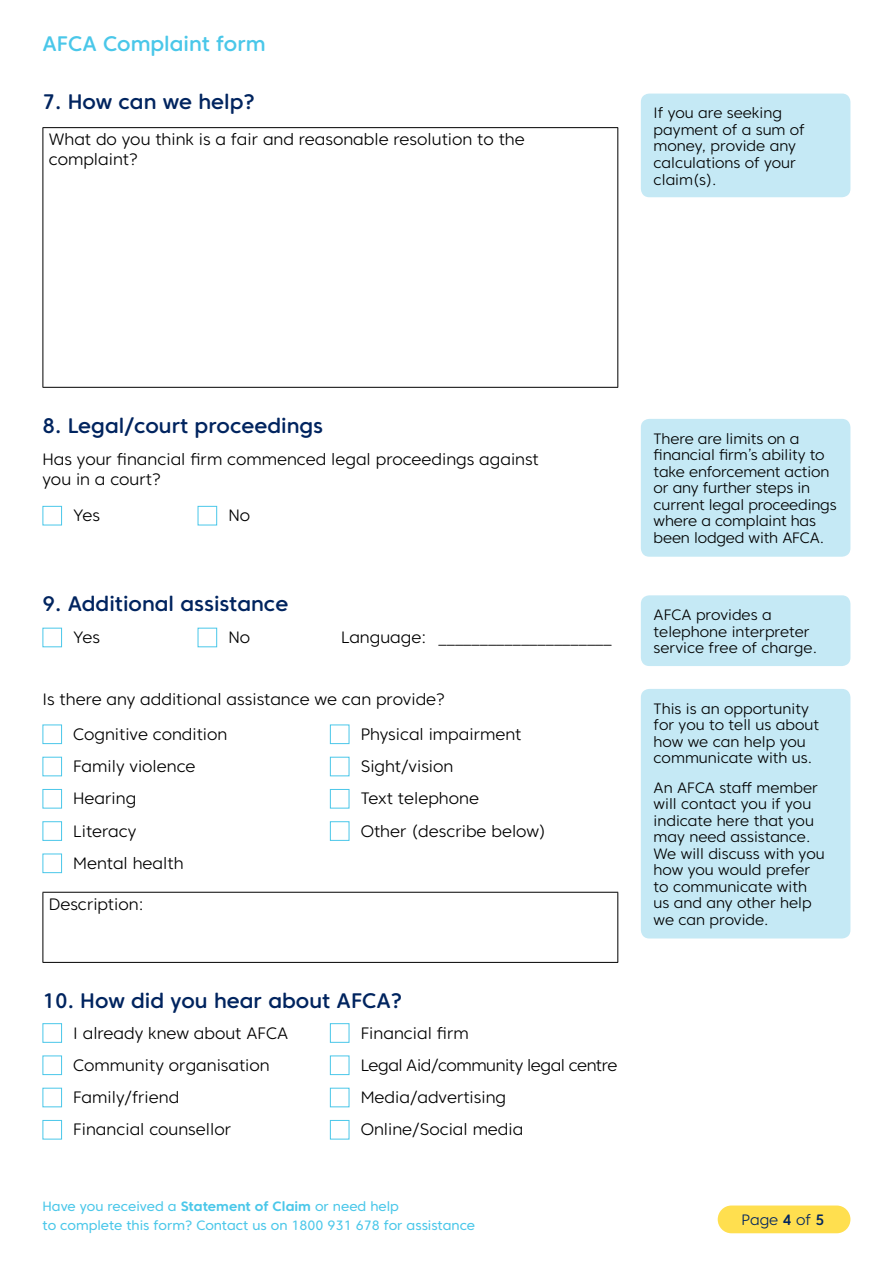
<style>
.page{position:relative;width:893px;height:1263px;background:#fff}
.page>*{position:absolute;margin:0;border:0;box-sizing:border-box;transform-origin:0 0}
.Heading_1{font:500 21px "Core Sans CR 55";color:#00245f}
.t1{font:500 21px "Core Sans CR 55";color:#4ac7e9}
.Body_copy{font:300 16.5px/19.5px "Core Sans CR 35";color:#000}
.Body_copy-2{font:300 16.5px "Core Sans CR 35";letter-spacing:-.025em;color:#000}
.Body_copy_small{font:300 15px/16.5px "Core Sans CR 35";color:#000}
.t2{font:300 15px "Core Sans CR 35";letter-spacing:-.005em;color:#00245f}
.t3{font:13.5px/19.5px "Core Sans CR 45";color:#4ac7e9}
.s1{font-family:"Core Sans CR 65";font-weight:700}
.s2{font-family:"Core Sans CR 55";font-weight:500}
</style>
<div class="page">
<div style="left:718px;top:1205px;width:132px;height:28px;background:#ffdf4f;border-radius:14px"></div>
<hr style="left:43px;top:127px;width:575px;height:1px;background:#000">
<hr style="left:43px;top:128px;width:1px;height:259px;background:#000">
<hr style="left:617px;top:128px;width:1px;height:259px;background:#000">
<hr style="left:43px;top:387px;width:575px;height:1px;background:#000">
<hr style="left:43px;top:892px;width:575px;height:1px;background:#000">
<hr style="left:43px;top:893px;width:1px;height:69px;background:#000">
<hr style="left:617px;top:893px;width:1px;height:69px;background:#000">
<hr style="left:43px;top:962px;width:575px;height:1px;background:#000">
<div style="left:43px;top:506px;width:19px;height:19px;border:1px solid #4ac7e9"></div>
<div style="left:198px;top:506px;width:19px;height:19px;border:1px solid #4ac7e9"></div>
<div style="left:43px;top:628px;width:19px;height:19px;border:1px solid #4ac7e9"></div>
<div style="left:198px;top:628px;width:19px;height:19px;border:1px solid #4ac7e9"></div>
<div style="left:43px;top:724px;width:19px;height:20px;border:1px solid #4ac7e9"></div>
<div style="left:43px;top:757px;width:19px;height:19px;border:1px solid #4ac7e9"></div>
<div style="left:43px;top:789px;width:19px;height:19px;border:1px solid #4ac7e9"></div>
<div style="left:43px;top:821px;width:19px;height:20px;border:1px solid #4ac7e9"></div>
<div style="left:43px;top:853px;width:19px;height:20px;border:1px solid #4ac7e9"></div>
<div style="left:330px;top:724px;width:19px;height:20px;border:1px solid #4ac7e9"></div>
<div style="left:330px;top:757px;width:19px;height:19px;border:1px solid #4ac7e9"></div>
<div style="left:330px;top:789px;width:19px;height:19px;border:1px solid #4ac7e9"></div>
<div style="left:330px;top:821px;width:19px;height:20px;border:1px solid #4ac7e9"></div>
<div style="left:43px;top:1023px;width:19px;height:20px;border:1px solid #4ac7e9"></div>
<div style="left:43px;top:1055px;width:19px;height:20px;border:1px solid #4ac7e9"></div>
<div style="left:43px;top:1088px;width:19px;height:19px;border:1px solid #4ac7e9"></div>
<div style="left:43px;top:1120px;width:19px;height:19px;border:1px solid #4ac7e9"></div>
<div style="left:330px;top:1023px;width:19px;height:20px;border:1px solid #4ac7e9"></div>
<div style="left:330px;top:1055px;width:19px;height:20px;border:1px solid #4ac7e9"></div>
<div style="left:330px;top:1088px;width:19px;height:19px;border:1px solid #4ac7e9"></div>
<div style="left:330px;top:1120px;width:19px;height:19px;border:1px solid #4ac7e9"></div>
<div style="left:641px;top:94px;width:209px;height:103px;background:#c5e9f5;border-radius:9px"></div>
<div style="left:641px;top:419px;width:209px;height:138px;background:#c5e9f5;border-radius:9px"></div>
<div style="left:641px;top:595px;width:209px;height:71px;background:#c5e9f5;border-radius:9px"></div>
<div style="left:641px;top:689px;width:209px;height:249px;background:#c5e9f5;border-radius:9px"></div>
<h1 class="t1" style="left:43px;top:31px;width:225px">AFCA Complaint form</h1>
<p class="Heading_1" style="left:43px;top:88px;width:214px">7. How can we help?</p>
<p class="Body_copy" style="left:49px;top:130px;width:477px">What do you think is a fair and reasonable resolution to the complaint?</p>
<p class="Body_copy_small" style="left:654px;top:105px;width:153px">If you are seeking payment of a sum of money, provide any calculations of your claim(s).</p>
<p class="Heading_1" style="left:43px;top:412px;width:282px">8. Legal/court proceedings</p>
<p class="Body_copy" style="left:43px;top:450px;width:498px">Has your financial firm commenced legal proceedings against you in a court?</p>
<p class="Body_copy" style="left:73px;top:506px;width:28px">Yes</p>
<p class="Body_copy" style="left:228px;top:506px;width:23px">No</p>
<p class="Heading_1" style="left:43px;top:590px;width:247px">9. Additional assistance</p>
<p class="Body_copy" style="left:73px;top:627px;width:28px">Yes</p>
<p class="Body_copy" style="left:228px;top:627px;width:23px">No</p>
<p class="Body_copy" style="left:341px;top:627px;width:272px">Language: _____________________</p>
<p class="Body_copy" style="left:43px;top:689px;width:404px">Is there any additional assistance we can provide?</p>
<p class="Body_copy" style="left:73px;top:724px;width:156px">Cognitive condition</p>
<p class="Body_copy" style="left:73px;top:756px;width:124px">Family violence</p>
<p class="Body_copy" style="left:73px;top:789px;width:65px">Hearing</p>
<p class="Body_copy" style="left:73px;top:821px;width:65px">Literacy</p>
<p class="Body_copy" style="left:73px;top:853px;width:112px">Mental health</p>
<p class="Body_copy" style="left:361px;top:724px;width:162px">Physical impairment</p>
<p class="Body_copy" style="left:361px;top:756px;width:94px">Sight/vision</p>
<p class="Body_copy" style="left:361px;top:789px;width:120px">Text telephone</p>
<p class="Body_copy" style="left:361px;top:821px;width:187px">Other (describe below)</p>
<p class="Body_copy" style="left:49px;top:894px;width:96px">Description:</p>
<p class="Heading_1" style="left:43px;top:987px;width:362px">10. How did you hear about AFCA?</p>
<p class="Body_copy" style="left:73px;top:1023px;width:216px">I already knew about AFCA</p>
<p class="Body_copy" style="left:73px;top:1055px;width:198px">Community organisation</p>
<p class="Body_copy" style="left:73px;top:1087px;width:107px">Family/friend</p>
<p class="Body_copy" style="left:73px;top:1120px;width:159px">Financial counsellor</p>
<p class="Body_copy" style="left:361px;top:1023px;width:110px">Financial firm</p>
<p class="Body_copy-2" style="left:361px;top:1055px;width:258px">Legal Aid/community legal centre</p>
<p class="Body_copy" style="left:361px;top:1087px;width:147px">Media/advertising</p>
<p class="Body_copy" style="left:361px;top:1120px;width:164px">Online/Social media</p>
<p class="t3" style="left:43px;top:1196px;width:434px">Have you received a <span class="s1">Statement of Claim</span> or need help<br>to complete this form? Contact us on 1800 931 678 for assistance</p>
<p class="Body_copy_small" style="left:654px;top:430px;width:184px">There are limits on a financial firm’s ability to take enforcement action or any further steps in current legal proceedings where a complaint has been lodged with AFCA.</p>
<p class="Body_copy_small" style="left:654px;top:607px;width:165px">AFCA provides a telephone interpreter service free of charge.</p>
<p class="Body_copy_small" style="left:654px;top:700px;width:167px">This is an opportunity for you to tell us about how we can help you communicate with us.</p>
<p class="Body_copy_small" style="left:654px;top:779px;width:173px">An AFCA staff member will contact you if you indicate here that you may need assistance.<br>We will discuss with you how you would prefer to communicate with us and any other help we can provide.</p>
<p class="t2" style="left:742px;top:1210px;width:84px">Page <span class="s2">4</span> of <span class="s2">5</span></p>
</div>
